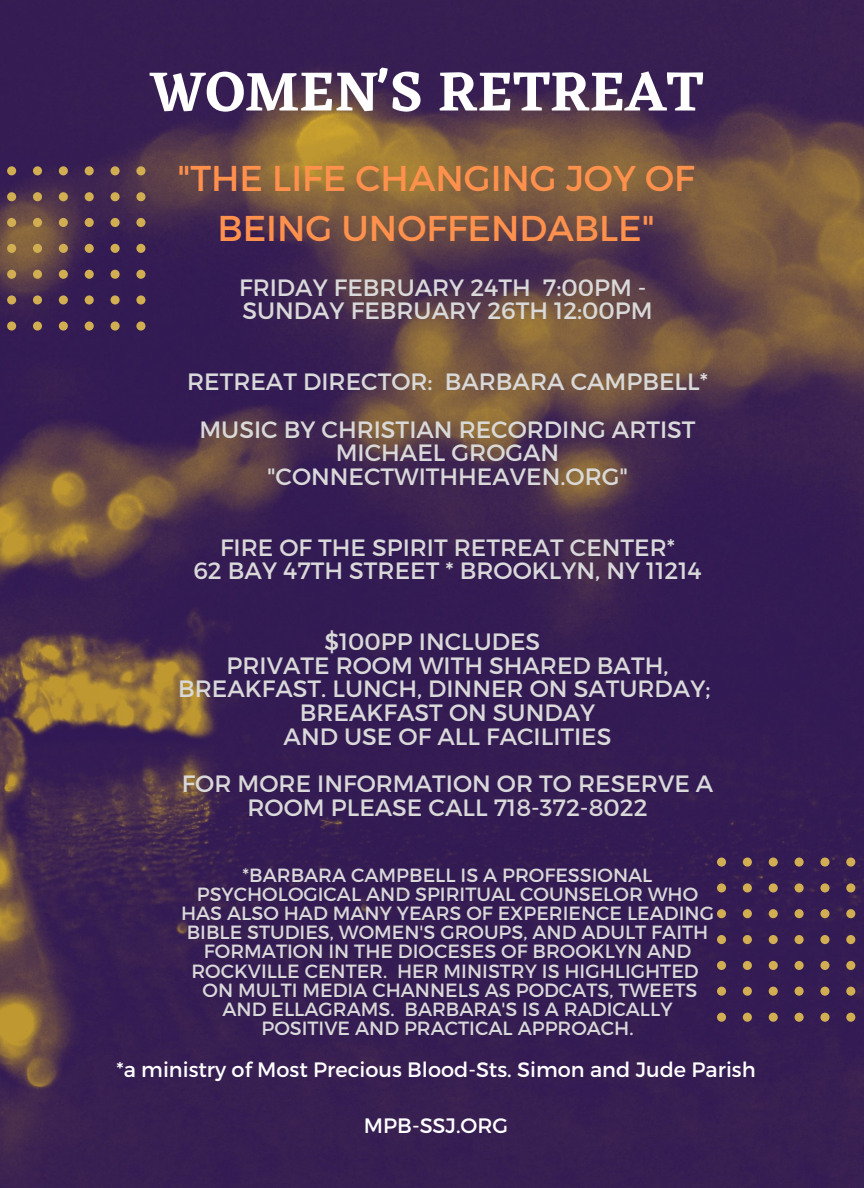
<style>
.page{position:relative;width:864px;height:1188px;background:#fff}
.page>*{position:absolute;margin:0;border:0;box-sizing:border-box;transform-origin:0 0}
.t1{font:600 57.45px "Eczar";color:#fff}
.t2{font:35.85px/49.5px "Montserrat";color:#ff914d;text-align:center}
.t3{font:23.7px/23.7px "Montserrat";color:#d9d9d9;text-align:center}
.t4{font:20.85px "Montserrat";color:#fff}
.t5{font:19.2px/19.2px "Montserrat";color:#d9d9d9;text-align:center}
</style>
<div class="page">
<img style="left:0;top:0;width:864px;height:1188px">
<div style="left:7px;top:166px;width:9px;height:9px;background:#d2ae52;border-radius:50%"></div>
<div style="left:33px;top:166px;width:9px;height:9px;background:#d2ae52;border-radius:50%"></div>
<div style="left:59px;top:166px;width:9px;height:9px;background:#d2ae52;border-radius:50%"></div>
<div style="left:85px;top:166px;width:9px;height:9px;background:#d2ae52;border-radius:50%"></div>
<div style="left:111px;top:166px;width:9px;height:9px;background:#d2ae52;border-radius:50%"></div>
<div style="left:136px;top:166px;width:9px;height:9px;background:#d2ae52;border-radius:50%"></div>
<div style="left:7px;top:192px;width:9px;height:9px;background:#d2ae52;border-radius:50%"></div>
<div style="left:33px;top:192px;width:9px;height:9px;background:#d2ae52;border-radius:50%"></div>
<div style="left:59px;top:192px;width:9px;height:9px;background:#d2ae52;border-radius:50%"></div>
<div style="left:85px;top:192px;width:9px;height:9px;background:#d2ae52;border-radius:50%"></div>
<div style="left:111px;top:192px;width:9px;height:9px;background:#d2ae52;border-radius:50%"></div>
<div style="left:136px;top:192px;width:9px;height:9px;background:#d2ae52;border-radius:50%"></div>
<div style="left:7px;top:218px;width:9px;height:9px;background:#d2ae52;border-radius:50%"></div>
<div style="left:33px;top:218px;width:9px;height:9px;background:#d2ae52;border-radius:50%"></div>
<div style="left:59px;top:218px;width:9px;height:9px;background:#d2ae52;border-radius:50%"></div>
<div style="left:85px;top:218px;width:9px;height:9px;background:#d2ae52;border-radius:50%"></div>
<div style="left:111px;top:218px;width:9px;height:9px;background:#d2ae52;border-radius:50%"></div>
<div style="left:136px;top:218px;width:9px;height:9px;background:#d2ae52;border-radius:50%"></div>
<div style="left:7px;top:244px;width:9px;height:9px;background:#d2ae52;border-radius:50%"></div>
<div style="left:33px;top:244px;width:9px;height:9px;background:#d2ae52;border-radius:50%"></div>
<div style="left:59px;top:244px;width:9px;height:9px;background:#d2ae52;border-radius:50%"></div>
<div style="left:85px;top:244px;width:9px;height:9px;background:#d2ae52;border-radius:50%"></div>
<div style="left:111px;top:244px;width:9px;height:9px;background:#d2ae52;border-radius:50%"></div>
<div style="left:136px;top:244px;width:9px;height:9px;background:#d2ae52;border-radius:50%"></div>
<div style="left:7px;top:270px;width:9px;height:9px;background:#d2ae52;border-radius:50%"></div>
<div style="left:33px;top:270px;width:9px;height:9px;background:#d2ae52;border-radius:50%"></div>
<div style="left:59px;top:270px;width:9px;height:9px;background:#d2ae52;border-radius:50%"></div>
<div style="left:85px;top:270px;width:9px;height:9px;background:#d2ae52;border-radius:50%"></div>
<div style="left:111px;top:270px;width:9px;height:9px;background:#d2ae52;border-radius:50%"></div>
<div style="left:136px;top:270px;width:9px;height:9px;background:#d2ae52;border-radius:50%"></div>
<div style="left:7px;top:295px;width:9px;height:10px;background:#d2ae52;border-radius:50%"></div>
<div style="left:33px;top:295px;width:9px;height:10px;background:#d2ae52;border-radius:50%"></div>
<div style="left:59px;top:295px;width:9px;height:10px;background:#d2ae52;border-radius:50%"></div>
<div style="left:85px;top:295px;width:9px;height:10px;background:#d2ae52;border-radius:50%"></div>
<div style="left:111px;top:295px;width:9px;height:10px;background:#d2ae52;border-radius:50%"></div>
<div style="left:136px;top:295px;width:9px;height:10px;background:#d2ae52;border-radius:50%"></div>
<div style="left:7px;top:321px;width:9px;height:10px;background:#d2ae52;border-radius:50%"></div>
<div style="left:33px;top:321px;width:9px;height:10px;background:#d2ae52;border-radius:50%"></div>
<div style="left:59px;top:321px;width:9px;height:10px;background:#d2ae52;border-radius:50%"></div>
<div style="left:85px;top:321px;width:9px;height:10px;background:#d2ae52;border-radius:50%"></div>
<div style="left:111px;top:321px;width:9px;height:10px;background:#d2ae52;border-radius:50%"></div>
<div style="left:136px;top:321px;width:9px;height:10px;background:#d2ae52;border-radius:50%"></div>
<div style="left:717px;top:858px;width:9px;height:9px;background:#d2ae52;border-radius:50%"></div>
<div style="left:743px;top:858px;width:9px;height:9px;background:#d2ae52;border-radius:50%"></div>
<div style="left:769px;top:858px;width:9px;height:9px;background:#d2ae52;border-radius:50%"></div>
<div style="left:795px;top:858px;width:9px;height:9px;background:#d2ae52;border-radius:50%"></div>
<div style="left:820px;top:858px;width:10px;height:9px;background:#d2ae52;border-radius:50%"></div>
<div style="left:846px;top:858px;width:9px;height:9px;background:#d2ae52;border-radius:50%"></div>
<div style="left:717px;top:883px;width:9px;height:9px;background:#d2ae52;border-radius:50%"></div>
<div style="left:743px;top:883px;width:9px;height:9px;background:#d2ae52;border-radius:50%"></div>
<div style="left:769px;top:883px;width:9px;height:9px;background:#d2ae52;border-radius:50%"></div>
<div style="left:795px;top:883px;width:9px;height:9px;background:#d2ae52;border-radius:50%"></div>
<div style="left:820px;top:883px;width:10px;height:9px;background:#d2ae52;border-radius:50%"></div>
<div style="left:846px;top:883px;width:9px;height:9px;background:#d2ae52;border-radius:50%"></div>
<div style="left:717px;top:909px;width:9px;height:9px;background:#d2ae52;border-radius:50%"></div>
<div style="left:743px;top:909px;width:9px;height:9px;background:#d2ae52;border-radius:50%"></div>
<div style="left:769px;top:909px;width:9px;height:9px;background:#d2ae52;border-radius:50%"></div>
<div style="left:795px;top:909px;width:9px;height:9px;background:#d2ae52;border-radius:50%"></div>
<div style="left:820px;top:909px;width:10px;height:9px;background:#d2ae52;border-radius:50%"></div>
<div style="left:846px;top:909px;width:9px;height:9px;background:#d2ae52;border-radius:50%"></div>
<div style="left:717px;top:935px;width:9px;height:9px;background:#d2ae52;border-radius:50%"></div>
<div style="left:743px;top:935px;width:9px;height:9px;background:#d2ae52;border-radius:50%"></div>
<div style="left:769px;top:935px;width:9px;height:9px;background:#d2ae52;border-radius:50%"></div>
<div style="left:795px;top:935px;width:9px;height:9px;background:#d2ae52;border-radius:50%"></div>
<div style="left:820px;top:935px;width:10px;height:9px;background:#d2ae52;border-radius:50%"></div>
<div style="left:846px;top:935px;width:9px;height:9px;background:#d2ae52;border-radius:50%"></div>
<div style="left:717px;top:961px;width:9px;height:9px;background:#d2ae52;border-radius:50%"></div>
<div style="left:743px;top:961px;width:9px;height:9px;background:#d2ae52;border-radius:50%"></div>
<div style="left:769px;top:961px;width:9px;height:9px;background:#d2ae52;border-radius:50%"></div>
<div style="left:795px;top:961px;width:9px;height:9px;background:#d2ae52;border-radius:50%"></div>
<div style="left:820px;top:961px;width:10px;height:9px;background:#d2ae52;border-radius:50%"></div>
<div style="left:846px;top:961px;width:9px;height:9px;background:#d2ae52;border-radius:50%"></div>
<div style="left:717px;top:987px;width:9px;height:9px;background:#d2ae52;border-radius:50%"></div>
<div style="left:743px;top:987px;width:9px;height:9px;background:#d2ae52;border-radius:50%"></div>
<div style="left:769px;top:987px;width:9px;height:9px;background:#d2ae52;border-radius:50%"></div>
<div style="left:795px;top:987px;width:9px;height:9px;background:#d2ae52;border-radius:50%"></div>
<div style="left:820px;top:987px;width:10px;height:9px;background:#d2ae52;border-radius:50%"></div>
<div style="left:846px;top:987px;width:9px;height:9px;background:#d2ae52;border-radius:50%"></div>
<div style="left:717px;top:1013px;width:9px;height:9px;background:#d2ae52;border-radius:50%"></div>
<div style="left:743px;top:1013px;width:9px;height:9px;background:#d2ae52;border-radius:50%"></div>
<div style="left:769px;top:1013px;width:9px;height:9px;background:#d2ae52;border-radius:50%"></div>
<div style="left:795px;top:1013px;width:9px;height:9px;background:#d2ae52;border-radius:50%"></div>
<div style="left:820px;top:1013px;width:10px;height:9px;background:#d2ae52;border-radius:50%"></div>
<div style="left:846px;top:1013px;width:9px;height:9px;background:#d2ae52;border-radius:50%"></div>
<h1 class="t1" style="left:149px;top:57px;width:556px">WOMEN'S RETREAT</h1>
<h2 class="t2" style="left:177px;top:152px;width:519px">"THE LIFE CHANGING JOY OF<br>BEING UNOFFENDABLE"</h2>
<p class="t3" style="left:239px;top:274px;width:415px;text-align:left">FRIDAY FEBRUARY 24TH 7:00PM -<br>SUNDAY FEBRUARY 26TH 12:00PM</p>
<p class="t3" style="left:187px;top:357px;width:522px;line-height:47.2px">RETREAT DIRECTOR: BARBARA CAMPBELL*<br>MUSIC BY CHRISTIAN RECORDING ARTIST</p>
<p class="t3" style="left:267px;top:440px;width:362px">MICHAEL GROGAN "CONNECTWITHHEAVEN.ORG"</p>
<p class="t3" style="left:193px;top:534px;width:510px">FIRE OF THE SPIRIT RETREAT CENTER*<br>62 BAY 47TH STREET * BROOKLYN, NY 11214</p>
<p class="t3" style="left:325px;top:629px;width:217px">$100PP INCLUDES</p>
<p class="t3" style="left:227px;top:652px;width:443px">PRIVATE ROOM WITH SHARED BATH,</p>
<p class="t3" style="left:178px;top:676px;width:534px">BREAKFAST. LUNCH, DINNER ON SATURDAY;</p>
<p class="t3" style="left:300px;top:700px;width:297px">BREAKFAST ON SUNDAY</p>
<p class="t3" style="left:284px;top:723px;width:329px">AND USE OF ALL FACILITIES</p>
<p class="t3" style="left:182px;top:770px;width:533px">FOR MORE INFORMATION OR TO RESERVE A<br>ROOM PLEASE CALL 718-372-8022</p>
<p class="t5" style="left:181px;top:864px;width:534px">*BARBARA CAMPBELL IS A PROFESSIONAL PSYCHOLOGICAL AND SPIRITUAL COUNSELOR WHO HAS ALSO HAD MANY YEARS OF EXPERIENCE LEADING BIBLE STUDIES, WOMEN'S GROUPS, AND ADULT FAITH FORMATION IN THE DIOCESES OF BROOKLYN AND ROCKVILLE CENTER. HER MINISTRY IS HIGHLIGHTED ON MULTI MEDIA CHANNELS AS PODCATS, TWEETS AND ELLAGRAMS. BARBARA'S IS A RADICALLY POSITIVE AND PRACTICAL APPROACH.</p>
<p class="t4" style="left:116px;top:1056px;width:641px">*a ministry of Most Precious Blood-Sts. Simon and Jude Parish</p>
<p class="t4" style="left:364px;top:1112px;width:146px">MPB-SSJ.ORG</p>
</div>
